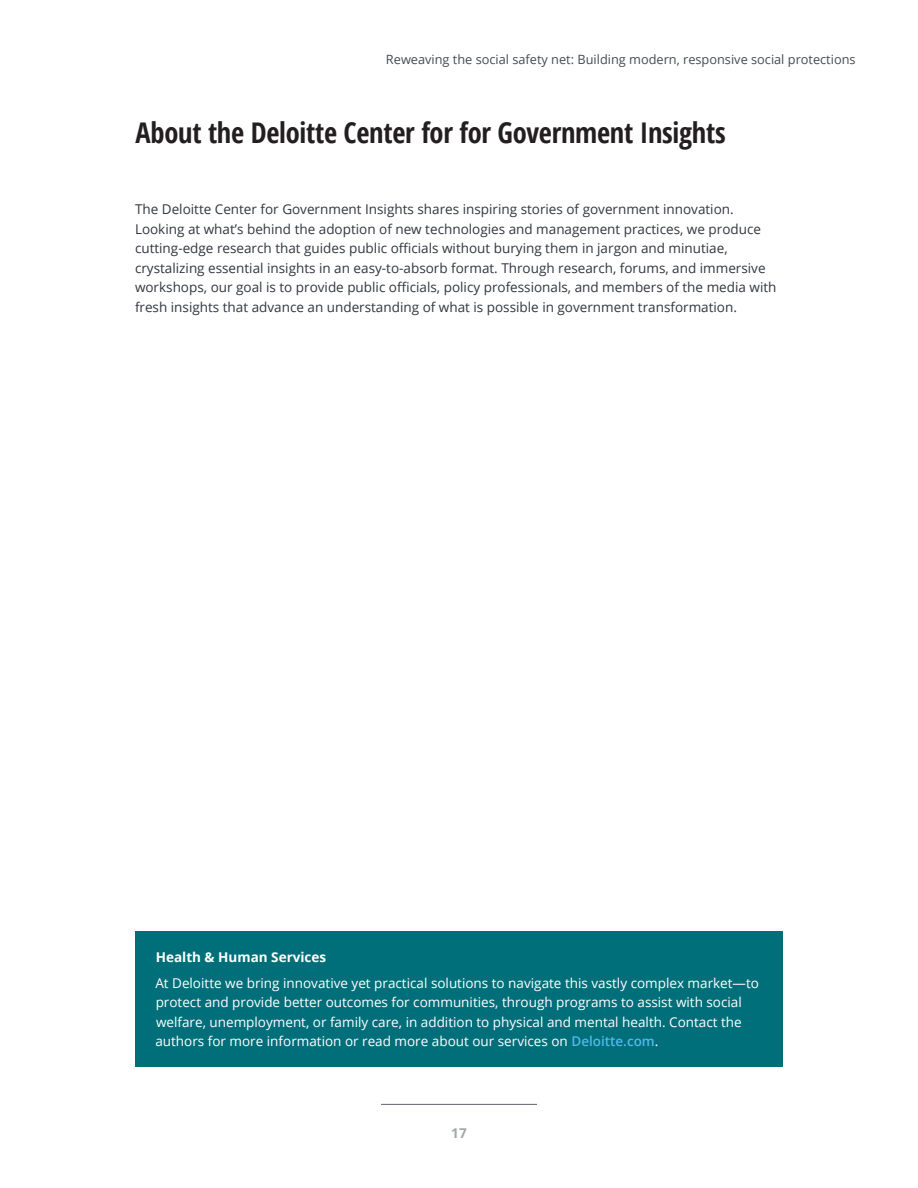
<style>
.page{position:relative;width:918px;height:1188px;background:#fff}
.page>*{position:absolute;margin:0;border:0;box-sizing:border-box;transform-origin:0 0}
.Heading_1{font:700 28.5px "Open Sans Condensed";letter-spacing:-.01em;color:#231f20}
.t1{font:13.5px/19.5px "Open Sans";color:#323640}
.body-auxiliary{font:13.5px/19.5px "Open Sans";color:#fff}
.body-auxiliary-2{font:700 13.5px "Open Sans";color:#fff}
.t2{font:700 13.5px "Open Sans";color:#a3a7a9}
.t3{font:12.75px "Open Sans";color:#464b54}
.s1{font-weight:600;color:#4eb9e9}
</style>
<div class="page">
<hr style="left:381px;top:1104px;width:156px;height:1px;background:#5f6369">
<div style="left:135px;top:931px;width:648px;height:135px;background:#006f7a"></div>
<p class="t3" style="left:386px;top:50px;width:471px">Reweaving the social safety net: Building modern, responsive social protections</p>
<p class="Heading_1" style="left:136px;top:113px;width:592px">About the Deloitte Center for for Government Insights</p>
<p class="t1" style="left:135px;top:199px;width:643px">The Deloitte Center for Government Insights shares inspiring stories of government innovation.<br>Looking at what’s behind the adoption of new technologies and management practices, we produce cutting-edge research that guides public officials without burying them in jargon and minutiae, crystalizing essential insights in an easy-to-absorb format. Through research, forums, and immersive workshops, our goal is to provide public officials, policy professionals, and members of the media with fresh insights that advance an understanding of what is possible in government transformation.</p>
<p class="body-auxiliary-2" style="left:156px;top:947px;width:172px">Health &amp; Human Services</p>
<p class="body-auxiliary" style="left:155px;top:973px;width:605px">At Deloitte we bring innovative yet practical solutions to navigate this vastly complex market—to protect and provide better outcomes for communities, through programs to assist with social welfare, unemployment, or family care, in addition to physical and mental health. Contact the authors for more information or read more about our services on <span class="s1">Deloitte.com</span>.</p>
<p class="t2" style="left:451px;top:1123px;width:17px">17</p>
</div>
